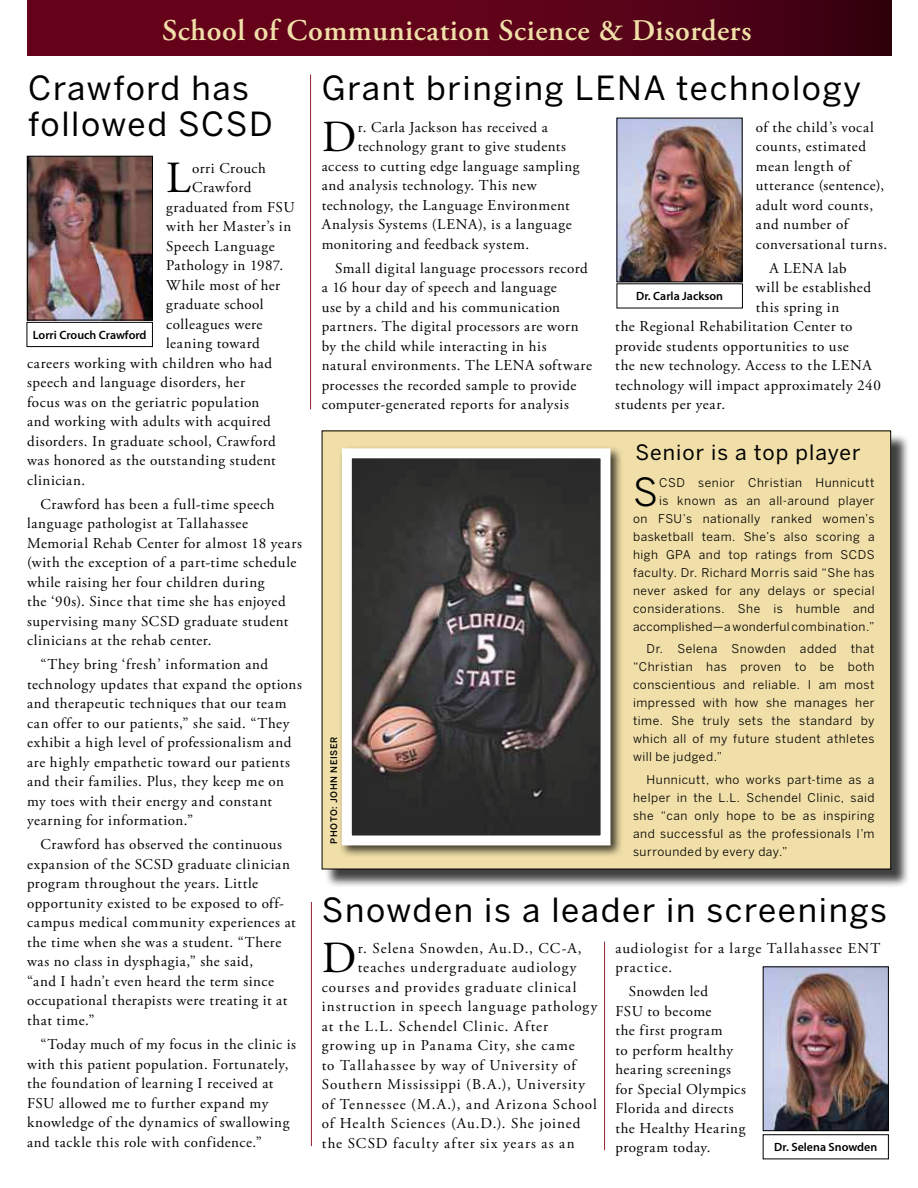
<style>
.page{position:relative;width:918px;height:1188px;background:#fff}
.page>*{position:absolute;margin:0;border:0;box-sizing:border-box;transform-origin:0 0}
.t1{font:44.4px "Adobe Garamond Pro";color:#000}
.t2{font:38.4px "Benton Sans";color:#000}
.t3{font:33px/36px "Benton Sans";letter-spacing:.05em;color:#000}
.t4{font:600 30px "Adobe Garamond Pro";letter-spacing:.02em;color:#f0dfa8}
.t5{font:21px "Benton Sans";letter-spacing:.05em;color:#000}
.t6{font:15px/19.5px "Adobe Garamond Pro";letter-spacing:.035em;color:#000}
.t7{font:15px "Adobe Garamond Pro";letter-spacing:.06em;color:#000}
.t8{font:15px/19.5px "Adobe Garamond Pro";letter-spacing:.07em;color:#000}
.t9{font:15px "Adobe Garamond Pro";letter-spacing:.055em;color:#000}
.t10{font:15px "Adobe Garamond Pro";letter-spacing:.065em;color:#000}
.t11{font:12px/18px "Benton Sans";letter-spacing:.04em;color:#000;text-align:justify}
.t12{font:600 12px "Myriad Pro";color:#000}
.t13{font:500 9px "Benton Sans";letter-spacing:.065em;color:#000}
</style>
<div class="page">
<svg style="left:27px;top:0;width:864px;height:56px;fill:#62021a"></svg>
<div style="left:324px;top:433px;width:586px;height:455px;background:#000;opacity:.75"></div>
<div style="left:322px;top:431px;width:569px;height:438px;background:#f0dfa8"></div>
<img style="left:619px;top:120px;width:121px;height:160px">
<div style="left:617px;top:118px;width:125px;height:164px;border:1px solid #000"></div>
<hr style="left:604px;top:942px;width:1px;height:208px;background:#912030">
<img style="left:29px;top:158px;width:122px;height:160px">
<div style="left:27px;top:156px;width:126px;height:164px;border:1px solid #000"></div>
<div style="left:27px;top:322px;width:126px;height:25px;border:1px solid #000"></div>
<hr style="left:310px;top:75px;width:1px;height:334px;background:#912030">
<div style="left:338px;top:445px;width:286px;height:414px;background:#000;opacity:.75"></div>
<img style="left:353px;top:459px;width:247px;height:375px">
<div style="left:342px;top:448px;width:269px;height:397px;border:10px solid #fff"></div>
<img style="left:765px;top:969px;width:122px;height:160px">
<div style="left:763px;top:967px;width:126px;height:164px;border:1px solid #000"></div>
<hr style="left:311px;top:902px;width:1px;height:244px;background:#912030">
<h3 class="t4" style="left:162px;top:18px;width:591px">School of Communication Science &amp; Disorders</h3>
<h3 class="t3" style="left:28px;top:73px;width:246px">Crawford has followed SCSD</h3>
<h1 class="t1" style="left:166px;top:160px;width:26px">L</h1>
<p class="t6" style="left:192px;top:159px;width:75px">orri Crouch</p>
<h3 class="t3" style="left:322px;top:73px;width:541px">Grant bringing LENA technology</h3>
<h1 class="t1" style="left:322px;top:119px;width:36px">D</h1>
<p class="t6" style="left:358px;top:119px;width:192px">r. Carla Jackson has received a</p>
<p class="t6" style="left:756px;top:119px;width:133px">of the child’s vocal counts, estimated mean length of utterance (sentence), adult word counts, and number of conversational turns.</p>
<p class="t6" style="left:769px;top:260px;width:79px">A LENA lab</p>
<p class="t6" style="left:756px;top:279px;width:117px">will be established</p>
<p class="t6" style="left:756px;top:299px;width:85px">this spring in</p>
<p class="t6" style="left:615px;top:318px;width:239px">the Regional Rehabilitation Center to</p>
<p class="t6" style="left:615px;top:338px;width:235px">provide students opportunities to use</p>
<p class="t6" style="left:615px;top:357px;width:258px">the new technology. Access to the LENA</p>
<p class="t6" style="left:615px;top:377px;width:267px">technology will impact approximately 240</p>
<p class="t6" style="left:615px;top:396px;width:111px">students per year.</p>
<p class="t6" style="left:358px;top:138px;width:210px">technology grant to give students</p>
<p class="t6" style="left:322px;top:158px;width:260px">access to cutting edge language sampling</p>
<p class="t6" style="left:322px;top:177px;width:217px">and analysis technology. This new</p>
<p class="t6" style="left:322px;top:197px;width:250px">technology, the Language Environment</p>
<p class="t6" style="left:322px;top:216px;width:251px">Analysis Systems (LENA), is a language</p>
<p class="t6" style="left:322px;top:236px;width:209px">monitoring and feedback system.</p>
<p class="t6" style="left:322px;top:260px;width:272px;text-indent:14px">Small digital language processors record a 16 hour day of speech and language<br>use by a child and his communication partners. The digital processors are worn by the child while interacting in his natural environments. The LENA software processes the recorded sample to provide computer-generated reports for analysis</p>
<p class="t6" style="left:192px;top:179px;width:61px">Crawford</p>
<p class="t6" style="left:166px;top:198px;width:130px">graduated from FSU</p>
<p class="t6" style="left:166px;top:218px;width:127px">with her Master’s in</p>
<p class="t6" style="left:166px;top:237px;width:110px">Speech Language</p>
<p class="t6" style="left:166px;top:257px;width:119px">Pathology in 1987.</p>
<p class="t6" style="left:166px;top:276px;width:115px">While most of her</p>
<p class="t6" style="left:166px;top:296px;width:99px">graduate school</p>
<p class="t6" style="left:166px;top:315px;width:98px">colleagues were</p>
<p class="t6" style="left:166px;top:335px;width:95px">leaning toward</p>
<p class="t6" style="left:27px;top:354px;width:247px">careers working with children who had</p>
<p class="t6" style="left:27px;top:374px;width:219px">speech and language disorders, her</p>
<p class="t6" style="left:27px;top:393px;width:234px">focus was on the geriatric population</p>
<p class="t6" style="left:27px;top:413px;width:245px">and working with adults with acquired</p>
<p class="t6" style="left:27px;top:432px;width:250px">disorders. In graduate school, Crawford</p>
<p class="t6" style="left:27px;top:452px;width:250px">was honored as the outstanding student</p>
<p class="t6" style="left:27px;top:471px;width:60px">clinician.</p>
<p class="t6" style="left:27px;top:496px;width:276px;text-indent:14px">Crawford has been a full-time speech language pathologist at Tallahassee Memorial Rehab Center for almost 18 years (with the exception of a part-time schedule while raising her four children during<br>the ‘90s). Since that time she has enjoyed supervising many SCSD graduate student clinicians at the rehab center.</p>
<p class="t6" style="left:27px;top:656px;width:276px;text-indent:14px">“They bring ‘fresh’ information and technology updates that expand the options and therapeutic techniques that our team can offer to our patients,” she said. “They exhibit a high level of professionalism and are highly empathetic toward our patients and their families. Plus, they keep me on my toes with their energy and constant yearning for information.”</p>
<p class="t6" style="left:27px;top:836px;width:270px;text-indent:14px">Crawford has observed the continuous expansion of the SCSD graduate clinician program throughout the years. Little opportunity existed to be exposed to off&shy;campus medical community experiences at the time when she was a student. “There was no class in dysphagia,” she said,<br>“and I hadn’t even heard the term since occupational therapists were treating it at that time.”</p>
<p class="t6" style="left:27px;top:1036px;width:271px;text-indent:14px">“Today much of my focus in the clinic is with this patient population. Fortunately, the foundation of learning I received at FSU allowed me to further expand my knowledge of the dynamics of swallowing and tackle this role with confidence.”</p>
<p class="t12" style="left:636px;top:292px;width:88px">Dr. Carla Jackson</p>
<p class="t12" style="left:33px;top:330px;width:115px">Lorri Crouch Crawford</p>
<h3 class="t5" style="left:635px;top:444px;width:227px">Senior is a top player</h3>
<h2 class="t2" style="left:633px;top:477px;width:26px">S</h2>
<p class="t11" style="left:633px;top:475px;width:243px;text-align:right">CSD senior Christian Hunnicutt<br>is known as an all-around player<br>on FSU’s nationally ranked women’s basketball team. She’s also scoring a high GPA and top ratings from SCDS faculty. Dr. Richard Morris said “She has never asked for any delays or special considerations. She is humble and accomplished—a wonderful combination.”</p>
<p class="t11" style="left:633px;top:641px;width:243px;text-indent:14px">Dr. Selena Snowden added that “Christian has proven to be both conscientious and reliable. I am most impressed with how she manages her time. She truly sets the standard by which all of my future student athletes will be judged.”</p>
<p class="t11" style="left:633px;top:772px;width:243px;text-indent:14px">Hunnicutt, who works part-time as a helper in the L.L. Schendel Clinic, said she “can only hope to be as inspiring and successful as the professionals I’m surrounded by every day.”</p>
<p class="t13" style="left:330px;top:844px;width:109px;rotate:-90deg">PHOTO: JOHN NEISER</p>
<h3 class="t3" style="left:322px;top:895px;width:567px">Snowden is a leader in screenings</h3>
<h1 class="t1" style="left:322px;top:940px;width:36px">D</h1>
<p class="t10" style="left:358px;top:942px;width:225px">r. Selena Snowden, Au.D., CC-A,</p>
<p class="t8" style="left:615px;top:939px;width:267px">audiologist for a large Tallahassee ENT practice.</p>
<p class="t6" style="left:615px;top:983px;width:132px;text-indent:14px">Snowden led<br>FSU to become<br>the first program<br>to perform healthy hearing screenings for Special Olympics<br>Florida and directs the Healthy Hearing program today.</p>
<p class="t6" style="left:358px;top:959px;width:220px">teaches undergraduate audiology</p>
<p class="t6" style="left:322px;top:978px;width:256px">courses and provides graduate clinical</p>
<p class="t6" style="left:322px;top:998px;width:277px">instruction in speech language pathology</p>
<p class="t7" style="left:322px;top:1020px;width:228px">at the L.L. Schendel Clinic. After</p>
<p class="t6" style="left:322px;top:1037px;width:254px">growing up in Panama City, she came</p>
<p class="t7" style="left:322px;top:1059px;width:257px">to Tallahassee by way of University of</p>
<p class="t7" style="left:322px;top:1078px;width:265px">Southern Mississippi (B.A.), University</p>
<p class="t8" style="left:322px;top:1095px;width:276px">of Tennessee (M.A.), and Arizona School</p>
<p class="t9" style="left:322px;top:1117px;width:260px">of Health Sciences (Au.D.). She joined</p>
<p class="t9" style="left:322px;top:1137px;width:254px">the SCSD faculty after six years as an</p>
<p class="t12" style="left:774px;top:1143px;width:104px">Dr. Selena Snowden</p>
</div>
